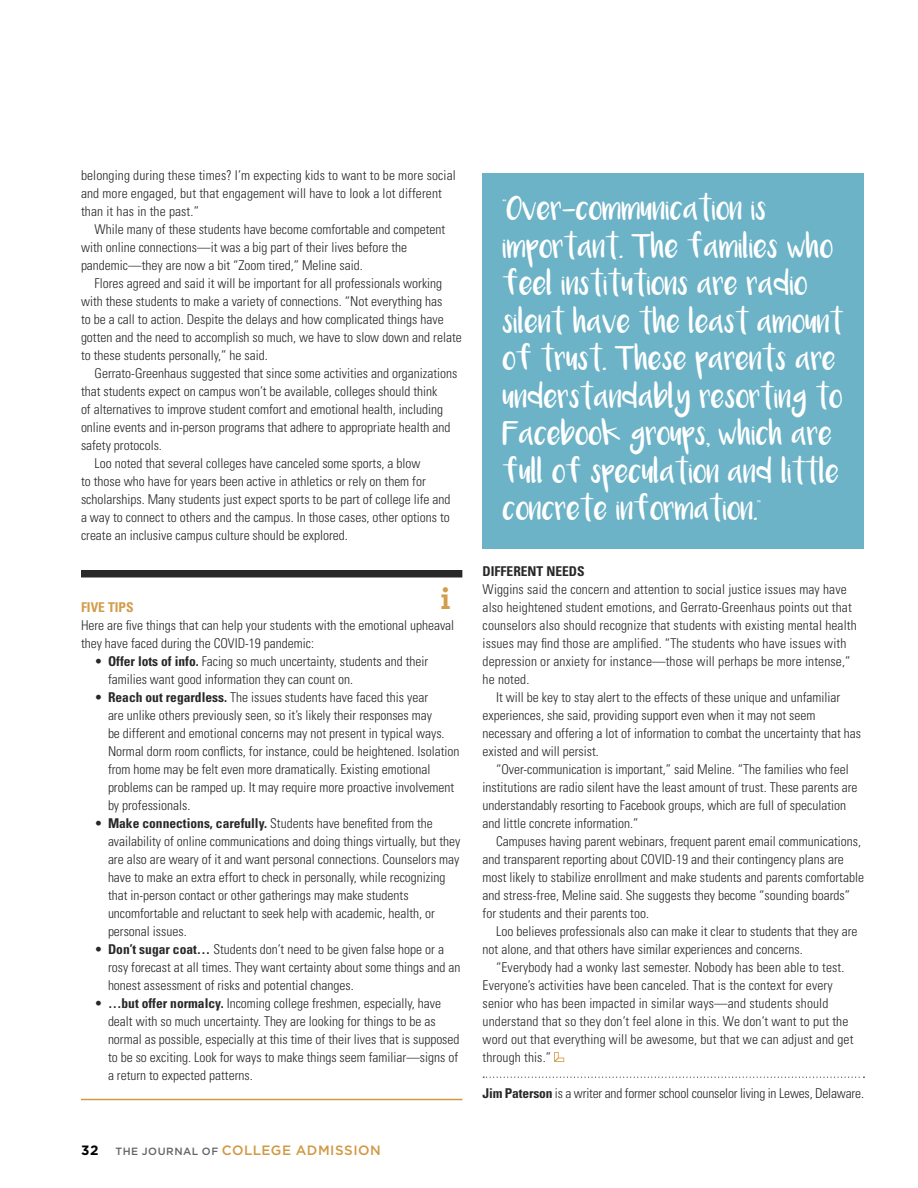
<style>
.page{position:relative;width:918px;height:1188px;background:#fff}
.page>*{position:absolute;margin:0;border:0;box-sizing:border-box;transform-origin:0 0}
.t1{font:700 33.6px "Klinic Slab";color:#d29d4c}
.t2{font:18px/37.5px "Luna";color:#fff}
.t3{font:300 condensed 13.5px/18px "Univers";color:#292829}
.t4{font:500 13.5px "Gotham";letter-spacing:.035em;color:#d09943}
.t5{font:700 condensed 13.5px "Univers";color:#292829}
.t6{font:700 condensed 13.5px "Univers";color:#d29d4c}
.t7{font:700 13.5px "Gotham";color:#000}
.s1{font-weight:700}
.s2{font-size:10.5px;color:#636466}
</style>
<div class="page">
<hr style="left:81px;top:1099px;width:381px;height:1px;background:#d09943">
<div style="left:81px;top:570px;width:381px;height:7px;background:#292829"></div>
<svg style="left:483px;top:1077px;width:381px;height:1px"></svg>
<svg style="left:554px;top:1052px;width:10px;height:10px"></svg>
<div style="left:483px;top:173px;width:381px;height:376px;background:#6cb3c7"></div>
<p class="t3" style="left:81px;top:166px;width:376px">belonging during these times? I’m expecting kids to want to be more social and more engaged, but that engagement will have to look a lot different than it has in the past.”</p>
<p class="t3" style="left:81px;top:220px;width:366px;text-indent:14px">While many of these students have become comfortable and competent with online connections—it was a big part of their lives before the pandemic—they are now a bit “Zoom tired,” Meline said.</p>
<p class="t3" style="left:81px;top:274px;width:382px;text-indent:14px">Flores agreed and said it will be important for all professionals working with these students to make a variety of connections. “Not everything has<br>to be a call to action. Despite the delays and how complicated things have gotten and the need to accomplish so much, we have to slow down and relate to these students personally,” he said.</p>
<p class="t3" style="left:94px;top:364px;width:364px">Gerrato-Greenhaus suggested that since some activities and organizations</p>
<p class="t3" style="left:81px;top:382px;width:358px">that students expect on campus won’t be available, colleges should think</p>
<p class="t3" style="left:81px;top:400px;width:364px">of alternatives to improve student comfort and emotional health, including</p>
<p class="t3" style="left:81px;top:418px;width:371px">online events and in-person programs that adhere to appropriate health and</p>
<p class="t3" style="left:81px;top:436px;width:82px">safety protocols.</p>
<p class="t3" style="left:94px;top:454px;width:328px">Loo noted that several colleges have canceled some sports, a blow</p>
<p class="t3" style="left:81px;top:472px;width:346px">to those who have for years been active in athletics or rely on them for</p>
<p class="t3" style="left:81px;top:490px;width:371px">scholarships. Many students just expect sports to be part of college life and</p>
<p class="t3" style="left:81px;top:508px;width:370px">a way to connect to others and the campus. In those cases, other options to</p>
<p class="t3" style="left:81px;top:526px;width:268px">create an inclusive campus culture should be explored.</p>
<h1 class="t1" style="left:441px;top:577px;width:12px">i</h1>
<p class="t6" style="left:81px;top:599px;width:54px">FIVE TIPS</p>
<p class="t3" style="left:81px;top:616px;width:375px">Here are five things that can help your students with the emotional upheaval they have faced during the COVID-19 pandemic:</p>
<p class="t3" style="left:108px;top:652px;width:322px;text-indent:-14px">• <span class="s1">Offer lots of info.</span> Facing so much uncertainty, students and their families want good information they can count on.</p>
<p class="t3" style="left:108px;top:688px;width:353px;text-indent:-14px">• <span class="s1">Reach out regardless.</span> The issues students have faced this year<br>are unlike others previously seen, so it’s likely their responses may<br>be different and emotional concerns may not present in typical ways.<br>Normal dorm room conflicts, for instance, could be heightened. Isolation from home may be felt even more dramatically. Existing emotional problems can be ramped up. It may require more proactive involvement by professionals.</p>
<p class="t3" style="left:108px;top:814px;width:354px;text-indent:-14px">• <span class="s1">Make connections, carefully.</span> Students have benefited from the availability of online communications and doing things virtually, but they are also are weary of it and want personal connections. Counselors may have to make an extra effort to check in personally, while recognizing that in-person contact or other gatherings may make students uncomfortable and reluctant to seek help with academic, health, or personal issues.</p>
<p class="t3" style="left:108px;top:940px;width:354px;text-indent:-14px">• <span class="s1">Don’t sugar coat…</span> Students don’t need to be given false hope or a rosy forecast at all times. They want certainty about some things and an honest assessment of risks and potential changes.</p>
<p class="t3" style="left:108px;top:994px;width:353px;text-indent:-14px">• <span class="s1">…but offer normalcy.</span> Incoming college freshmen, especially, have dealt with so much uncertainty. They are looking for things to be as normal as possible, especially at this time of their lives that is supposed to be so exciting. Look for ways to make things seem familiar—signs of a return to expected patterns.</p>
<p class="t7" style="left:81px;top:1141px;width:19px">32</p>
<p class="t4" style="left:116px;top:1141px;width:267px"><span class="s2">THE JOURNAL OF</span> COLLEGE ADMISSION</p>
<p class="t2" style="left:503px;top:195px;width:342px">“Over-communication is important. The families who feel institutions are radio silent have the least amount of trust. These parents are understandably resorting to<br>Facebook groups, which are full of speculation and little concrete information.”</p>
<p class="t5" style="left:483px;top:563px;width:104px">DIFFERENT NEEDS</p>
<p class="t3" style="left:483px;top:580px;width:376px">Wiggins said the concern and attention to social justice issues may have also heightened student emotions, and Gerrato-Greenhaus points out that counselors also should recognize that students with existing mental health issues may find those are amplified. “The students who have issues with depression or anxiety for instance—those will perhaps be more intense,” he noted.</p>
<p class="t3" style="left:483px;top:688px;width:380px;text-indent:14px">It will be key to stay alert to the effects of these unique and unfamiliar experiences, she said, providing support even when it may not seem necessary and offering a lot of information to combat the uncertainty that has existed and will persist.</p>
<p class="t3" style="left:483px;top:760px;width:376px;text-indent:14px">“Over-communication is important,” said Meline. “The families who feel institutions are radio silent have the least amount of trust. These parents are understandably resorting to Facebook groups, which are full of speculation and little concrete information.”</p>
<p class="t3" style="left:483px;top:832px;width:383px;text-indent:14px">Campuses having parent webinars, frequent parent email communications, and transparent reporting about COVID-19 and their contingency plans are most likely to stabilize enrollment and make students and parents comfortable and stress-free, Meline said. She suggests they become “sounding boards” for students and their parents too.</p>
<p class="t3" style="left:483px;top:922px;width:376px;text-indent:14px">Loo believes professionals also can make it clear to students that they are not alone, and that others have similar experiences and concerns.</p>
<p class="t3" style="left:483px;top:958px;width:372px;text-indent:14px">“Everybody had a wonky last semester. Nobody has been able to test.<br>Everyone’s activities have been canceled. That is the context for every senior who has been impacted in similar ways—and students should understand that so they don’t feel alone in this. We don’t want to put the word out that everything will be awesome, but that we can adjust and get through this.”</p>
<p class="t3" style="left:483px;top:1084px;width:383px"><span class="s1">Jim Paterson</span> is a writer and former school counselor living in Lewes, Delaware.</p>
</div>
